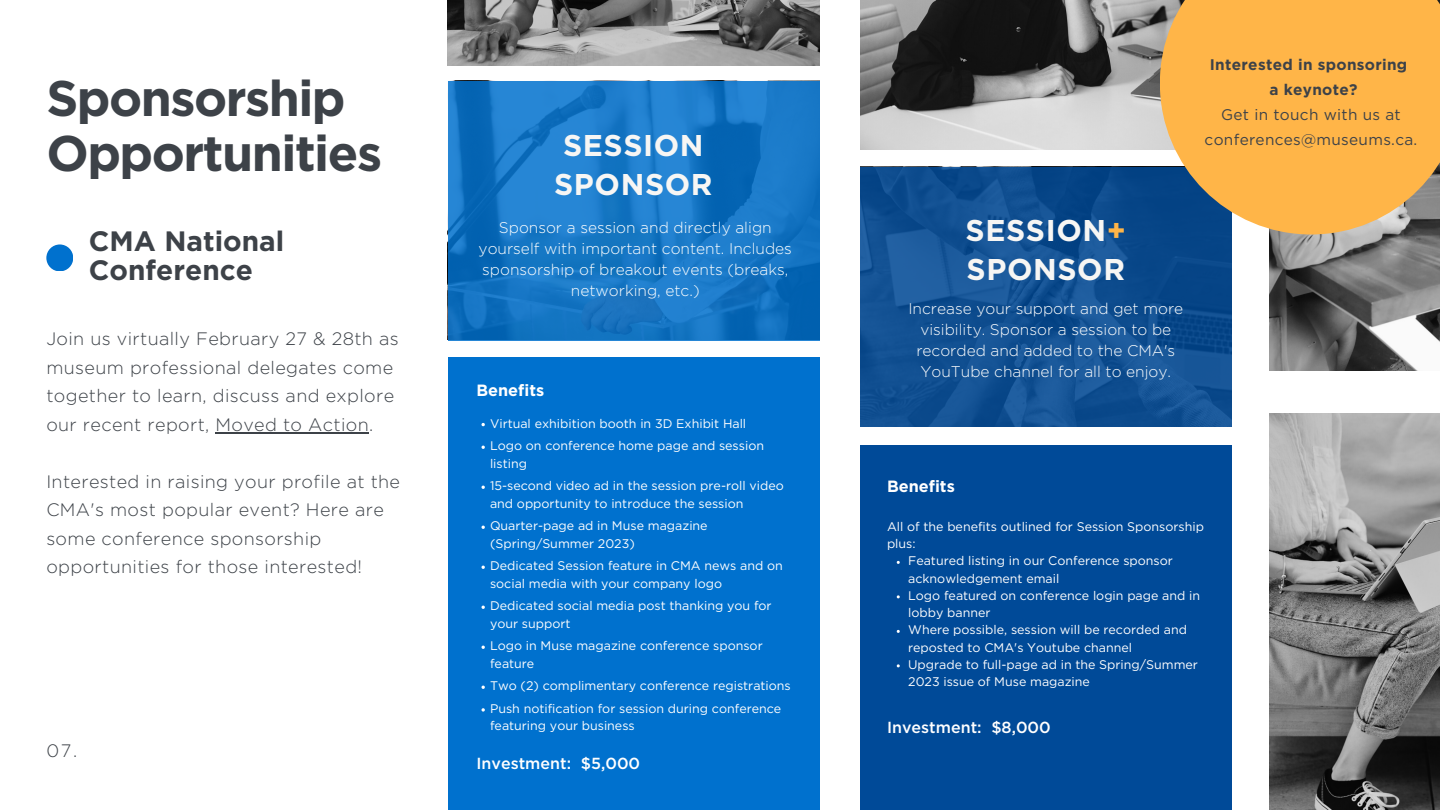
<style>
.page{position:relative;width:1440px;height:810px;background:#fff}
.page>*{position:absolute;margin:0;border:0;box-sizing:border-box;transform-origin:0 0}
.t1{font:700 50px/54.8px "Gotham";letter-spacing:-.03em;color:#3d4248}
.t2{font:700 30px/39px "Gotham";letter-spacing:.02em;color:#f7f6f4}
.t3{font:700 28px/29.2px "Gotham";color:#3d4248}
.t4{font:300 18px/28.5px "Gotham";letter-spacing:.02em;color:#3d4248}
.t5{font:700 16.3px "Gotham";color:#fff}
.t6{font:500 16px "Gotham";color:#fff}
.t7{font:300 15.5px/21px "Gotham";color:#fff;text-align:center}
.t8{font:15.4px/24.8px "Gotham";letter-spacing:.02em;color:#3d4248;text-align:center}
.t9{font:700 15.4px/24.8px "Gotham";letter-spacing:.02em;color:#3d4248}
.t10{font:12.5px/22.7px "Gotham";color:#fff}
.s1{color:#ffb548}
</style>
<div class="page">
<div style="left:46px;top:244px;width:27px;height:27px;background:#0071ce;border-radius:50%"></div>
<hr style="left:216px;top:432px;width:153px;height:2px;background:#3d4248">
<svg style="left:448px;top:81px;width:371px;height:259px;background:#1776c5"></svg>
<img style="left:448px;top:0;width:371px;height:65px">
<img style="left:860px;top:0;width:300px;height:150px">
<img style="left:1269px;top:414px;width:171px;height:396px">
<img style="left:1269px;top:234px;width:171px;height:136px">
<svg style="left:860px;top:167px;width:372px;height:259px;background:#104f91"></svg>
<div style="left:448px;top:357px;width:371px;height:453px;background:#0071ce"></div>
<svg style="left:482px;top:708px;width:3px;height:4px"></svg>
<div style="left:860px;top:445px;width:372px;height:365px;background:#004a98"></div>
<svg style="left:1160px;top:0;width:280px;height:234px;background:#eaad53"></svg>
<h1 class="t1" style="left:46px;top:73px;width:337px">Sponsorship<br>Opportunities</h1>
<h3 class="t3" style="left:89px;top:228px;width:197px">CMA National<br>Conference</h3>
<h3 class="t4" style="left:46px;top:326px;width:354px">Join us virtually February 27 &amp; 28th as museum professional delegates come together to learn, discuss and explore our recent report, Moved to Action.</h3>
<h3 class="t4" style="left:46px;top:468px;width:355px">Interested in raising your profile at the CMA's most popular event? Here are some conference sponsorship opportunities for those interested!</h3>
<h3 class="t4" style="left:46px;top:737px;width:33px">07.</h3>
<h2 class="t2" style="left:554px;top:128px;width:160px">SESSION<br>SPONSOR</h2>
<p class="t7" style="left:479px;top:218px;width:315px">Sponsor a session and directly align yourself with important content. Includes sponsorship of breakout events (breaks, networking, etc.)</p>
<h3 class="t5" style="left:476px;top:383px;width:69px">Benefits</h3>
<p class="t10" style="left:490px;top:412px;width:276px">Virtual exhibition booth in 3D Exhibit Hall<br>Logo on conference home page and session</p>
<p class="t10" style="left:490px;top:452px;width:295px">listing<br>15-second video ad in the session pre-roll video</p>
<p class="t10" style="left:490px;top:492px;width:255px">and opportunity to introduce the session<br>Quarter-page ad in Muse magazine</p>
<p class="t10" style="left:490px;top:532px;width:294px">(Spring/Summer 2023)<br>Dedicated Session feature in CMA news and on</p>
<p class="t10" style="left:490px;top:572px;width:283px">social media with your company logo<br>Dedicated social media post thanking you for</p>
<p class="t10" style="left:490px;top:612px;width:274px">your support<br>Logo in Muse magazine conference sponsor</p>
<p class="t10" style="left:490px;top:652px;width:302px">feature<br>Two (2) complimentary conference registrations<br>Push notification for session during conference</p>
<p class="t10" style="left:490px;top:715px;width:146px">featuring your business</p>
<p class="t6" style="left:476px;top:756px;width:165px">Investment: $5,000</p>
<p class="t9" style="left:1269px;top:53px;width:139px;text-indent:-60px">Interested in sponsoring a keynote?</p>
<p class="t8" style="left:1205px;top:103px;width:214px">Get in touch with us at conferences@museums.ca.</p>
<h2 class="t2" style="left:966px;top:212px;width:162px">SESSION<span class="s1">+<br></span>SPONSOR</h2>
<p class="t7" style="left:908px;top:299px;width:276px">Increase your support and get more visibility. Sponsor a session to be recorded and added to the CMA's YouTube channel for all to enjoy.</p>
<h3 class="t5" style="left:887px;top:479px;width:69px">Benefits</h3>
<p class="t10" style="left:887px;top:519px;width:319px;line-height:17.2px">All of the benefits outlined for Session Sponsorship plus:</p>
<p class="t10" style="left:908px;top:553px;width:293px;line-height:17.2px">Featured listing in our Conference sponsor acknowledgement email<br>Logo featured on conference login page and in lobby banner<br>Where possible, session will be recorded and reposted to CMA's Youtube channel<br>Upgrade to full-page ad in the Spring/Summer 2023 issue of Muse magazine</p>
<p class="t6" style="left:887px;top:720px;width:165px">Investment: $8,000</p>
</div>
